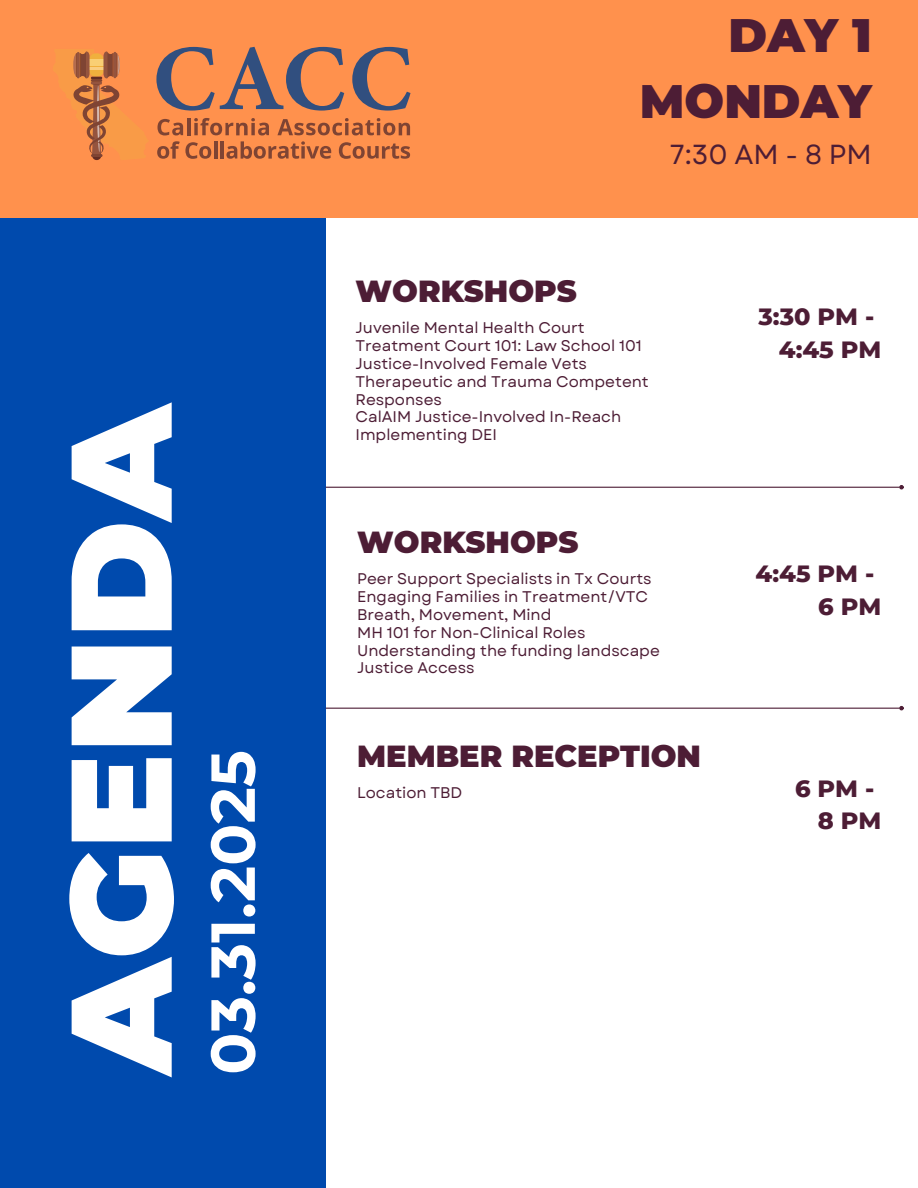
<style>
.page{position:relative;width:918px;height:1188px;background:#fff}
.page>*{position:absolute;margin:0;border:0;box-sizing:border-box;transform-origin:0 0}
.t1{font:900 142.95px "Montserrat";color:#fff}
.t2{font:700 62.1px "Montserrat";color:#fff}
.t3{font:900 46.8px/65.2px "Montserrat";color:#4d1d35;text-align:right}
.t4{font:900 30.45px "Montserrat";color:#4d1d35}
.t5{font:27.6px "Garet";color:#4d1d35}
.t6{font:800 24px/32.7px "Montserrat";color:#4d1d35;text-align:right}
.t7{font:15.45px/17.9px "Garet";color:#4d1d35}
</style>
<div class="page">
<div style="left:0;top:0;width:326px;height:1188px;background:#004aad"></div>
<div style="left:0;top:0;width:918px;height:218px;background:#ff914d"></div>
<hr style="left:326px;top:487px;width:574px;height:1px;background:#4d1d35">
<svg style="left:899px;top:485px;width:5px;height:4px"></svg>
<svg style="left:156px;top:47px;width:188px;height:64px"></svg>
<svg style="left:352px;top:47px;width:59px;height:64px"></svg>
<svg style="left:73px;top:51px;width:47px;height:110px"></svg>
<svg style="left:158px;top:119px;width:25px;height:16px"></svg>
<hr style="left:187px;top:118px;width:3px;height:17px;background:#7f4433">
<svg style="left:194px;top:118px;width:75px;height:17px"></svg>
<svg style="left:277px;top:118px;width:133px;height:17px"></svg>
<svg style="left:157px;top:141px;width:54px;height:18px"></svg>
<hr style="left:214px;top:141px;width:3px;height:18px;background:#7f4433">
<hr style="left:220px;top:141px;width:4px;height:18px;background:#7f4433">
<svg style="left:226px;top:141px;width:105px;height:18px"></svg>
<svg style="left:339px;top:142px;width:71px;height:17px"></svg>
<hr style="left:326px;top:708px;width:574px;height:1px;background:#4d1d35">
<svg style="left:899px;top:706px;width:5px;height:4px"></svg>
<h4 class="t1" style="left:33px;top:1075px;width:676px;rotate:-90deg">AGENDA</h4>
<p class="t2" style="left:195px;top:1075px;width:326px;rotate:-90deg">03.31.2025</p>
<p class="t3" style="left:640px;top:3px;width:233px">DAY 1<br>MONDAY</p>
<h6 class="t5" style="left:670px;top:135px;width:203px">7:30 AM - 8 PM</h6>
<p class="t4" style="left:356px;top:272px;width:223px">WORKSHOPS</p>
<h3 class="t7" style="left:356px;top:319px;width:231px">Juvenile Mental Health Court</h3>
<h5 class="t7" style="left:356px;top:337px;width:288px">Treatment Court 101: Law School 101</h5>
<h1 class="t7" style="left:356px;top:355px;width:233px">Justice-Involved Female Vets</h1>
<h2 class="t7" style="left:356px;top:373px;width:295px">Therapeutic and Trauma Competent<br>Responses</h2>
<h4 class="t7" style="left:356px;top:408px;width:267px">CalAIM Justice-Involved In-Reach</h4>
<h6 class="t7" style="left:356px;top:426px;width:143px">Implementing DEI</h6>
<p class="t4" style="left:357px;top:524px;width:223px">WORKSHOPS</p>
<p class="t7" style="left:357px;top:570px;width:296px">Peer Support Specialists in Tx Courts</p>
<p class="t7" style="left:357px;top:588px;width:293px">Engaging Families in Treatment/VTC</p>
<p class="t7" style="left:357px;top:606px;width:196px">Breath, Movement, Mind</p>
<p class="t7" style="left:357px;top:624px;width:230px">MH 101 for Non-Clinical Roles</p>
<p class="t7" style="left:357px;top:641px;width:304px">Understanding the funding landscape</p>
<p class="t7" style="left:357px;top:659px;width:119px">Justice Access</p>
<p class="t6" style="left:758px;top:300px;width:125px">3:30 PM -<br>4:45 PM</p>
<p class="t6" style="left:756px;top:557px;width:127px">4:45 PM -<br>6 PM</p>
<p class="t4" style="left:357px;top:738px;width:345px">MEMBER RECEPTION</p>
<p class="t7" style="left:357px;top:784px;width:107px">Location TBD</p>
<p class="t6" style="left:795px;top:772px;width:88px">6PM-<br>8 PM</p>
</div>
